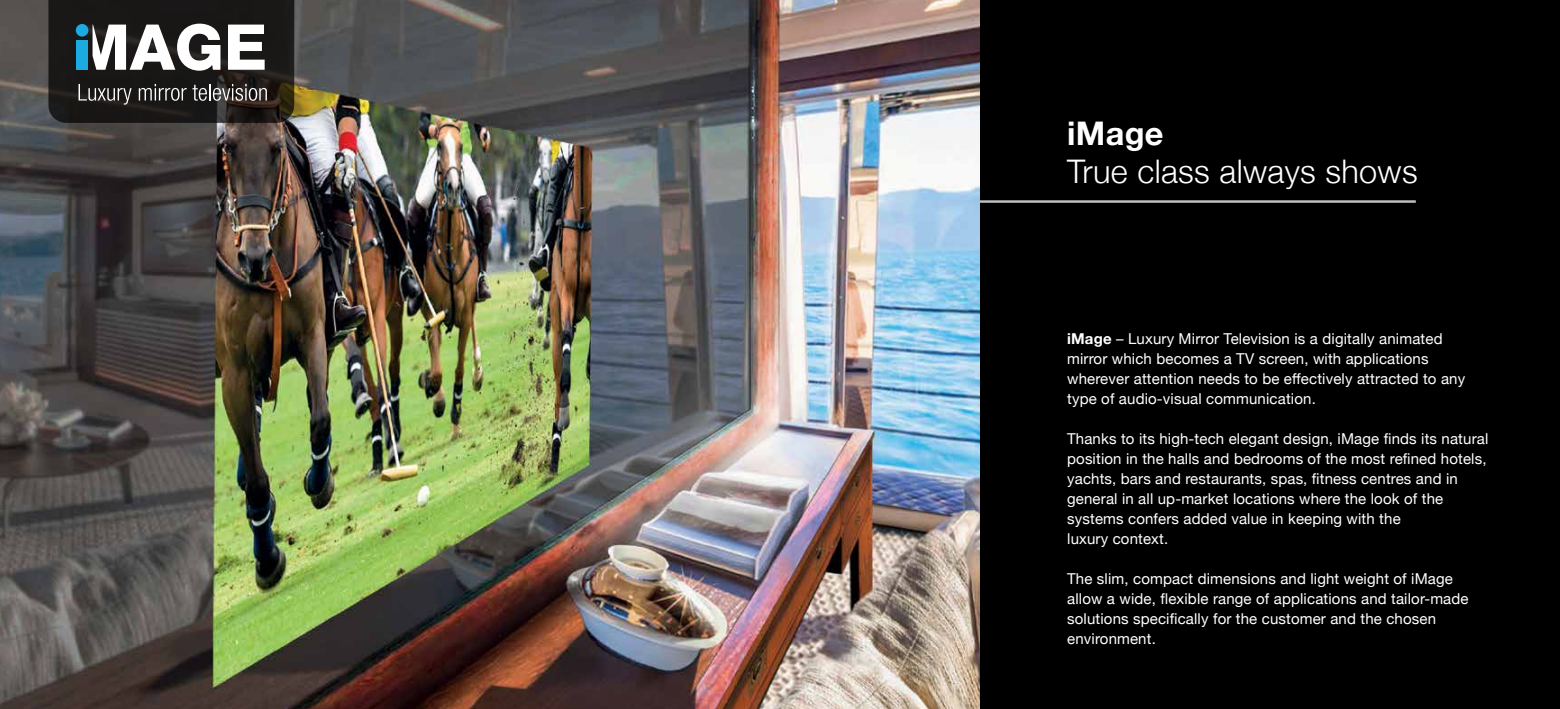
<style>
.page{position:relative;width:1560px;height:709px;background:#fff}
.page>*{position:absolute;margin:0;border:0;box-sizing:border-box;transform-origin:0 0}
.t1{font:300 32.5px "Helvetica Neue";letter-spacing:.01em;color:#fff}
.t2{font:700 32.5px "Helvetica Neue";letter-spacing:.01em;color:#fff}
.t3{font:15px/20px "Helvetica Neue";letter-spacing:.01em;color:#fff}
.s1{font-weight:700}
</style>
<div class="page">
<div style="left:976px;top:0;width:583px;height:709px;background:#000"></div>
<img style="left:0;top:0;width:979px;height:709px">
<svg style="left:48px;top:0;width:246px;height:123px;background:#444"></svg>
<hr style="left:979px;top:200px;width:436px;height:3px;background:#bcbec0">
<h1 class="t2" style="left:1067px;top:108px;width:98px">iMage</h1>
<h1 class="t1" style="left:1067px;top:145px;width:352px">True class always shows</h1>
<p class="t3" style="left:1067px;top:330px;width:399px"><span class="s1">iMage</span> – Luxury Mirror Television is a digitally animated mirror which becomes a TV screen, with applications wherever attention needs to be effectively attracted to any type of audio-visual communication.</p>
<p class="t3" style="left:1067px;top:430px;width:422px">Thanks to its high-tech elegant design, iMage finds its natural position in the halls and bedrooms of the most refined hotels, yachts, bars and restaurants, spas, fitness centres and in general in all up-market locations where the look of the systems confers added value in keeping with the<br>luxury context.</p>
<p class="t3" style="left:1067px;top:569px;width:403px">The slim, compact dimensions and light weight of iMage allow a wide, flexible range of applications and tailor-made solutions specifically for the customer and the chosen environment.</p>
</div>
